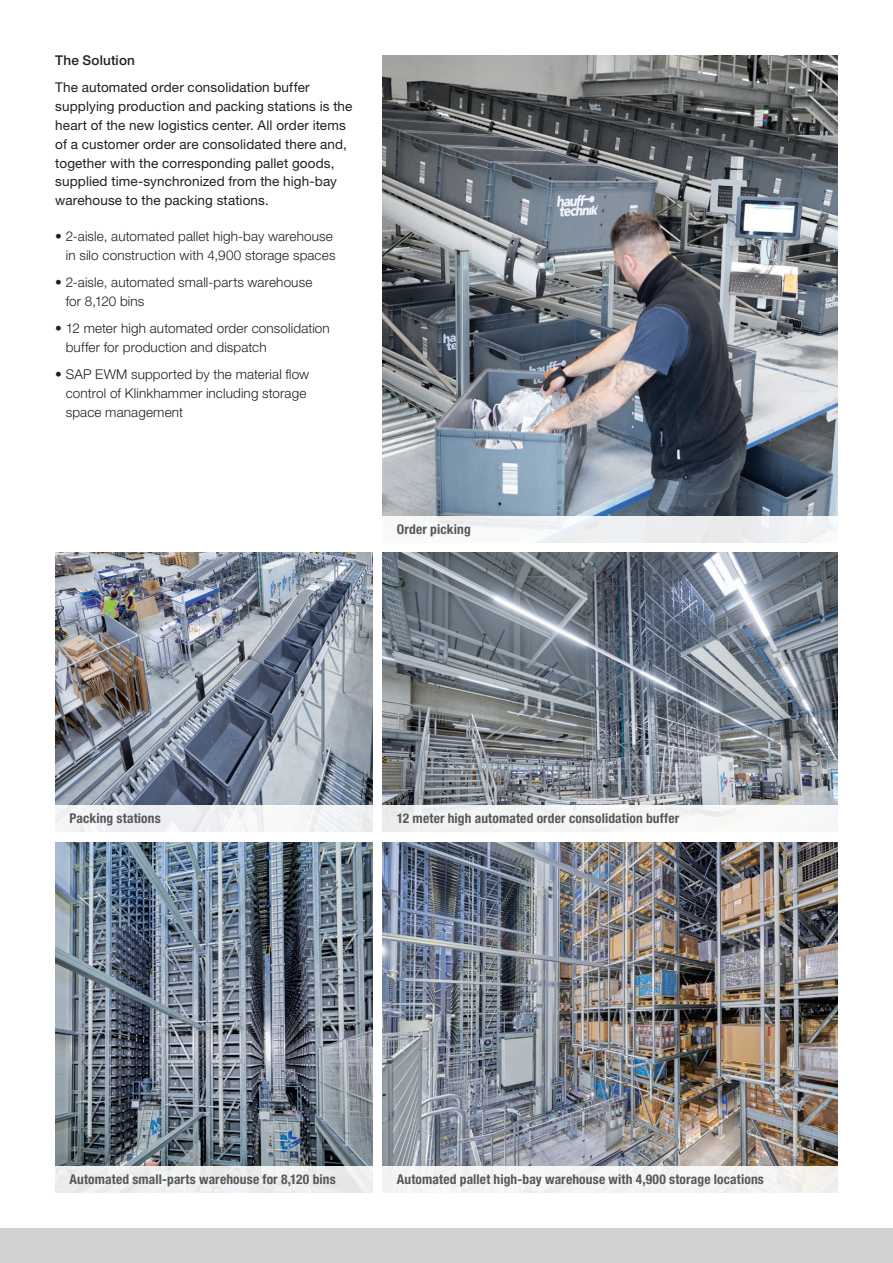
<style>
.page{position:relative;width:893px;height:1263px;background:#fff}
.page>*{position:absolute;margin:0;border:0;box-sizing:border-box;transform-origin:0 0}
.t1{font:300 13.5px/18.8px "Helvetica Neue LT Std";letter-spacing:.01em;color:#231f20}
.t2{font:13.5px/18.8px "Helvetica Neue LT Std";letter-spacing:.01em;color:#231f20}
.t3{font:700 condensed 13.5px "Helvetica Neue LT Std";letter-spacing:.01em;color:#57585a}
.t4{font:500 13.5px "Helvetica Neue LT Std";letter-spacing:.01em;color:#231f20}
</style>
<div class="page">
<img style="left:383px;top:55px;width:455px;height:461px">
<img style="left:383px;top:553px;width:455px;height:252px">
<img style="left:55px;top:842px;width:318px;height:325px">
<img style="left:383px;top:842px;width:455px;height:325px">
<div style="left:383px;top:805px;width:459px;height:26px;background:#f5f6f6"></div>
<div style="left:383px;top:516px;width:459px;height:26px;background:#eef1f3"></div>
<div style="left:0;top:1229px;width:893px;height:34px;background:#d1d2d4"></div>
<div style="left:383px;top:1167px;width:459px;height:26px;background:#f4f4f5"></div>
<div style="left:55px;top:1167px;width:318px;height:26px;background:#edefef"></div>
<img style="left:55px;top:553px;width:318px;height:252px">
<div style="left:55px;top:805px;width:318px;height:26px;background:#f0f2f4"></div>
<p class="t4" style="left:55px;top:52px;width:81px">The Solution</p>
<p class="t2" style="left:55px;top:78px;width:299px">The automated order consolidation buffer supplying production and packing stations is the heart of the new logistics center. All order items of a customer order are consolidated there and, together with the corresponding pallet goods, supplied time-synchronized from the high-bay warehouse to the packing stations.</p>
<p class="t1" style="left:55px;top:227px;width:282px;text-align:right">• 2-aisle, automated pallet high-bay warehouse in silo construction with 4,900 storage spaces</p>
<p class="t1" style="left:66px;top:273px;width:248px;text-indent:-11px">• 2-aisle, automated small-parts warehouse for 8,120 bins</p>
<p class="t1" style="left:66px;top:319px;width:266px;text-indent:-11px">• 12 meter high automated order consolidation buffer for production and dispatch</p>
<p class="t1" style="left:66px;top:365px;width:245px;text-indent:-11px">• SAP EWM supported by the material flow control of Klinkhammer including storage space management</p>
<p class="t3" style="left:397px;top:521px;width:75px">Order picking</p>
<p class="t3" style="left:69px;top:810px;width:93px">Packing stations</p>
<p class="t3" style="left:397px;top:810px;width:284px">12 meter high automated order consolidation buffer</p>
<p class="t3" style="left:69px;top:1171px;width:268px">Automated small-parts warehouse for 8,120 bins</p>
<p class="t3" style="left:397px;top:1171px;width:369px">Automated pallet high-bay warehouse with 4,900 storage locations</p>
</div>
